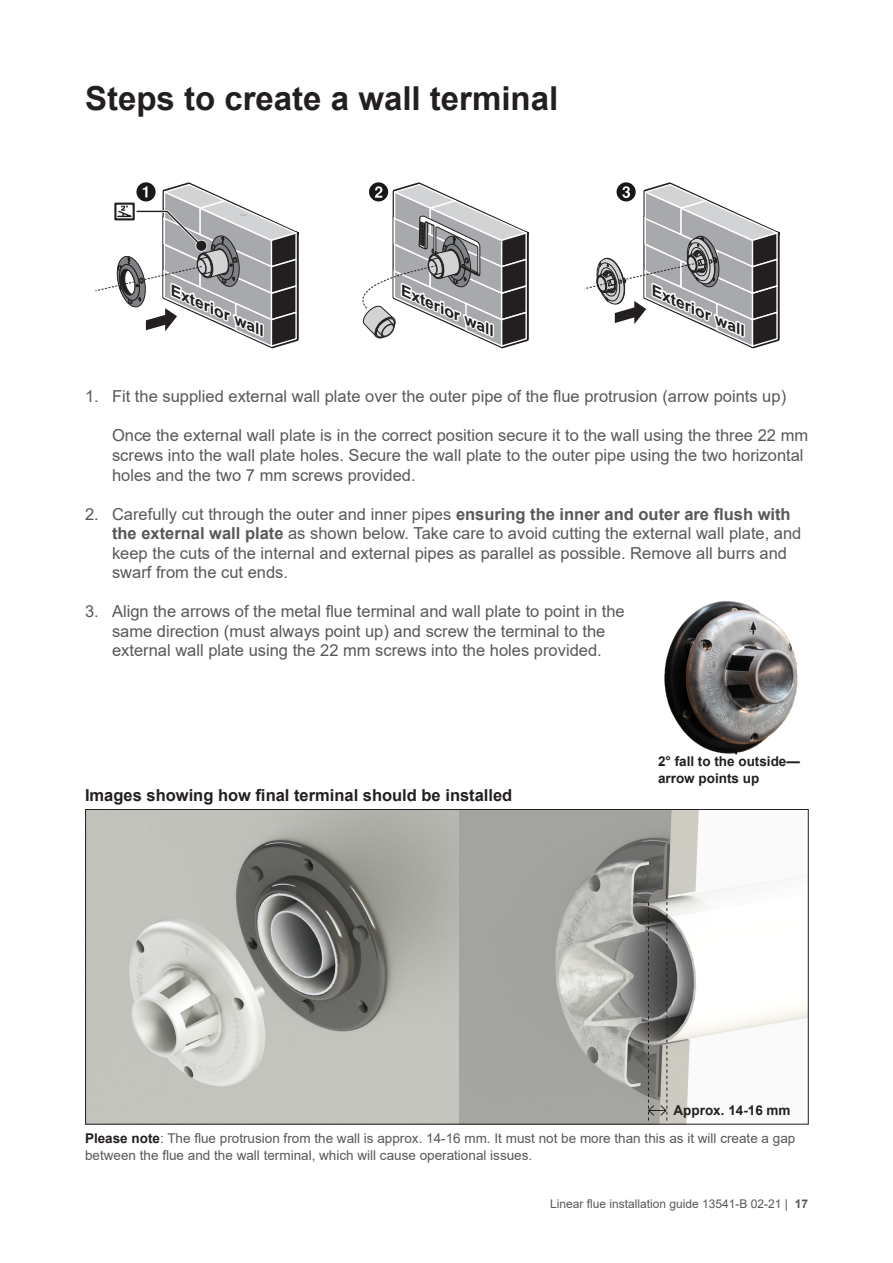
<style>
.page{position:relative;width:893px;height:1263px;background:#fff}
.page>*{position:absolute;margin:0;border:0;box-sizing:border-box;transform-origin:0 0}
._1__page_heading{font:700 33px "Arial";color:#231f20}
.t1{font:16.5px/19.5px "Arial";color:#57585a}
.t2{font:700 16.5px "Arial";color:#231f20}
.t3{font:italic 700 14.25px "Arial";color:#231f20;scale:1.2 1}
.t4{font:13.5px/16.5px "Arial";color:#57585a}
.t5{font:700 13.5px/16.5px "Arial";color:#231f20}
.t6{font:12px "Arial";color:#57585a}
.s1{font-weight:700}
.s2{font-weight:700;color:#231f20}
</style>
<div class="page">
<svg style="left:95px;top:182px;width:204px;height:167px"></svg>
<svg style="left:362px;top:182px;width:167px;height:167px"></svg>
<svg style="left:584px;top:182px;width:196px;height:167px"></svg>
<img style="left:664px;top:601px;width:134px;height:154px">
<svg style="left:750px;top:621px;width:6px;height:13px"></svg>
<img style="left:87px;top:811px;width:373px;height:311px">
<img style="left:460px;top:811px;width:346px;height:311px">
<svg style="left:647px;top:896px;width:20px;height:224px;background:#6d6d6a"></svg>
<p class="_1__page_heading" style="left:85px;top:75px;width:475px">Steps to create a wall terminal</p>
<p class="t3" style="left:177px;top:282px;width:86px;rotate:24deg">Exterior wall</p>
<p class="t3" style="left:407px;top:282px;width:86px;rotate:24deg">Exterior wall</p>
<p class="t3" style="left:658px;top:282px;width:86px;rotate:24deg">Exterior wall</p>
<p class="t1" style="left:85px;top:387px;width:703px">1. Fit the supplied external wall plate over the outer pipe of the flue protrusion (arrow points up)</p>
<p class="t1" style="left:112px;top:426px;width:698px">Once the external wall plate is in the correct position secure it to the wall using the three 22 mm screws into the wall plate holes. Secure the wall plate to the outer pipe using the two horizontal holes and the two 7 mm screws provided.</p>
<p class="t1" style="left:112px;top:504px;width:691px;text-indent:-27px">2. Carefully cut through the outer and inner pipes <span class="s1">ensuring the inner and outer are flush with the external wall plate</span> as shown below. Take care to avoid cutting the external wall plate, and keep the cuts of the internal and external pipes as parallel as possible. Remove all burrs and swarf from the cut ends.</p>
<p class="t1" style="left:85px;top:601px;width:541px;text-align:center">3. Align the arrows of the metal flue terminal and wall plate to point in the same direction (must always point up) and screw the terminal to the external wall plate using the 22 mm screws into the holes provided.</p>
<p class="t2" style="left:85px;top:783px;width:429px">Images showing how final terminal should be installed</p>
<p class="t5" style="left:658px;top:753px;width:143px">2° fall to the outside— arrow points up</p>
<p class="t5" style="left:674px;top:1102px;width:119px">Approx. 14-16 mm</p>
<p class="t4" style="left:85px;top:1130px;width:712px"><span class="s2">Please note</span>: The flue protrusion from the wall is approx. 14-16 mm. It must not be more than this as it will create a gap between the flue and the wall terminal, which will cause operational issues.</p>
<p class="t6" style="left:550px;top:1195px;width:259px">Linear flue installation guide 13541-B 02-21 | <span class="s1">17</span></p>
</div>
